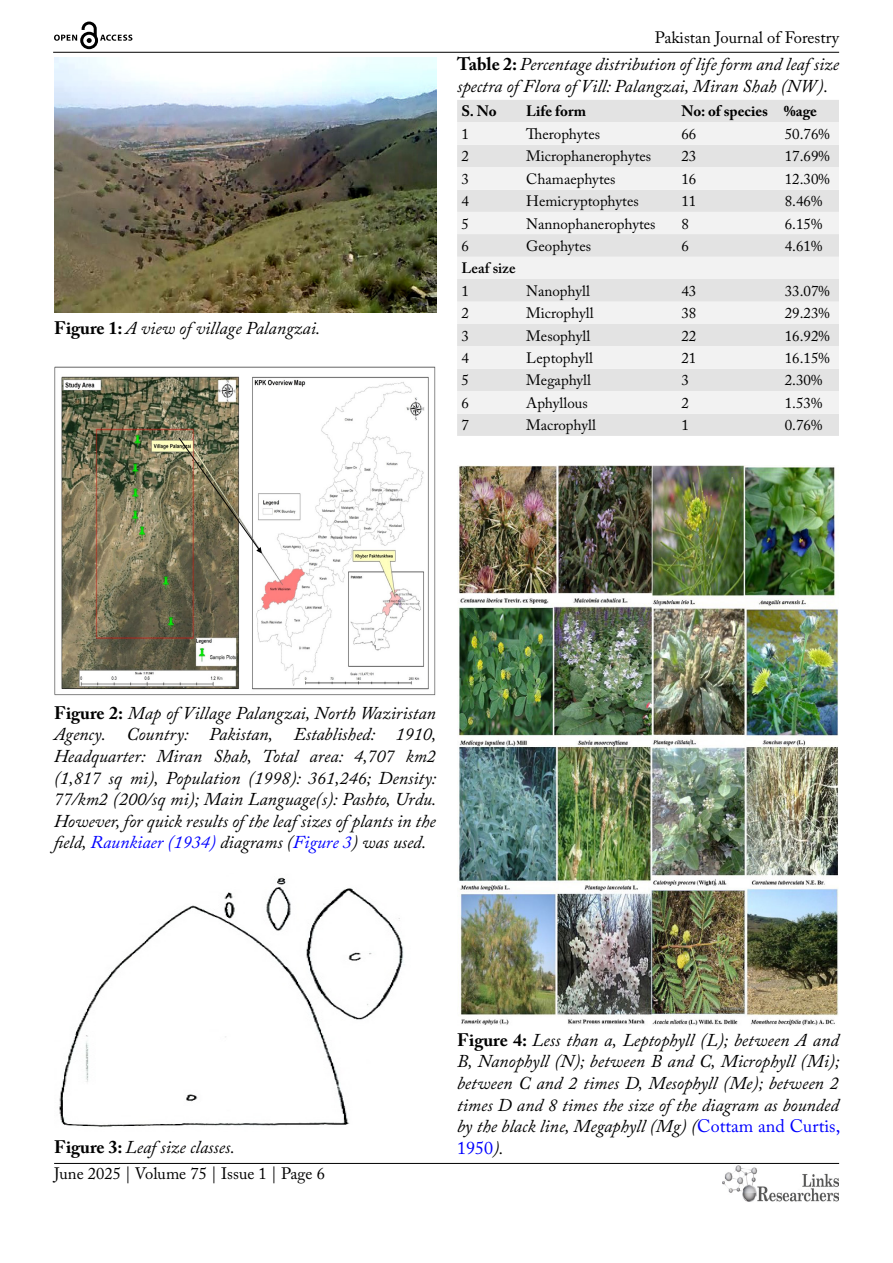
<style>
.page{position:relative;width:893px;height:1263px;background:#fff}
.page>*{position:absolute;margin:0;border:0;box-sizing:border-box;transform-origin:0 0}
.t1{font:italic 18px/21.6px "Adobe Caslon Pro";color:#000;text-align:justify}
.t2{font:16.5px "Adobe Caslon Pro";color:#000}
.t3{font:15px "Adobe Caslon Pro";color:#000}
.t4{font:700 15px "Adobe Caslon Pro";color:#000}
.t5{font:600 15px "Adobe Caslon Pro";color:#000}
.s1{font-weight:700;font-style:normal}
.s2{color:#00f}
.s3{font-style:normal;color:#00f}
</style>
<div class="page">
<hr style="left:53px;top:52px;width:786px;height:1px;background:#000">
<hr style="left:54px;top:1163px;width:785px;height:1px;background:#000">
<img style="left:722px;top:1166px;width:117px;height:36px">
<svg style="left:54px;top:22px;width:78px;height:27px"></svg>
<img style="left:54px;top:57px;width:382px;height:256px">
<img style="left:54px;top:366px;width:382px;height:330px">
<svg style="left:178px;top:436px;width:84px;height:117px"></svg>
<img style="left:59px;top:877px;width:345px;height:250px">
<div style="left:457px;top:100px;width:382px;height:336px;background:#e3e3e3"></div>
<svg style="left:457px;top:122px;width:382px;height:292px;fill:#f2f2f2"></svg>
<img style="left:458px;top:465px;width:381px;height:561px">
<p class="t1" style="left:54px;top:317px;width:268px"><span class="s1">Figure 1:</span> A view of village Palangzai.</p>
<p class="t2" style="left:655px;top:28px;width:186px">Pakistan Journal of Forestry</p>
<p class="t1" style="left:457px;top:53px;width:383px"><span class="s1">Table 2:</span> Percentage distribution of life form and leaf size spectra of Flora of Vill: Palangzai, Miran Shah (NW).</p>
<p class="t4" style="left:461px;top:103px;width:37px">S. No</p>
<p class="t4" style="left:526px;top:103px;width:61px">Life form</p>
<p class="t4" style="left:681px;top:103px;width:137px">No: of species %age</p>
<p class="t3" style="left:461px;top:125px;width:9px">1</p>
<p class="t3" style="left:526px;top:125px;width:75px">Therophytes</p>
<p class="t3" style="left:681px;top:125px;width:16px">66</p>
<p class="t3" style="left:785px;top:125px;width:47px">50.76%</p>
<p class="t3" style="left:461px;top:147px;width:9px">2</p>
<p class="t3" style="left:526px;top:147px;width:127px">Microphanerophytes</p>
<p class="t3" style="left:681px;top:147px;width:16px">23</p>
<p class="t3" style="left:785px;top:147px;width:47px">17.69%</p>
<p class="t3" style="left:461px;top:170px;width:9px">3</p>
<p class="t3" style="left:526px;top:170px;width:91px">Chamaephytes</p>
<p class="t3" style="left:681px;top:170px;width:16px">16</p>
<p class="t3" style="left:785px;top:170px;width:47px">12.30%</p>
<p class="t3" style="left:461px;top:192px;width:9px">4</p>
<p class="t3" style="left:526px;top:192px;width:114px">Hemicryptophytes</p>
<p class="t3" style="left:681px;top:192px;width:16px">11</p>
<p class="t3" style="left:785px;top:192px;width:39px">8.46%</p>
<p class="t3" style="left:461px;top:215px;width:9px">5</p>
<p class="t3" style="left:526px;top:215px;width:131px">Nannophanerophytes</p>
<p class="t3" style="left:681px;top:215px;width:9px">8</p>
<p class="t3" style="left:785px;top:215px;width:39px">6.15%</p>
<p class="t3" style="left:461px;top:237px;width:9px">6</p>
<p class="t3" style="left:526px;top:237px;width:66px">Geophytes</p>
<p class="t3" style="left:681px;top:237px;width:9px">6</p>
<p class="t3" style="left:785px;top:237px;width:39px">4.61%</p>
<p class="t5" style="left:461px;top:259px;width:56px">Leaf size</p>
<p class="t3" style="left:461px;top:282px;width:9px">1</p>
<p class="t3" style="left:526px;top:282px;width:65px">Nanophyll</p>
<p class="t3" style="left:681px;top:282px;width:16px">43</p>
<p class="t3" style="left:785px;top:282px;width:47px">33.07%</p>
<p class="t3" style="left:461px;top:304px;width:9px">2</p>
<p class="t3" style="left:526px;top:304px;width:69px">Microphyll</p>
<p class="t3" style="left:681px;top:304px;width:16px">38</p>
<p class="t3" style="left:785px;top:304px;width:47px">29.23%</p>
<p class="t3" style="left:461px;top:327px;width:9px">3</p>
<p class="t3" style="left:526px;top:327px;width:65px">Mesophyll</p>
<p class="t3" style="left:681px;top:327px;width:16px">22</p>
<p class="t3" style="left:785px;top:327px;width:47px">16.92%</p>
<p class="t3" style="left:461px;top:349px;width:9px">4</p>
<p class="t3" style="left:526px;top:349px;width:68px">Leptophyll</p>
<p class="t3" style="left:681px;top:349px;width:16px">21</p>
<p class="t3" style="left:785px;top:349px;width:47px">16.15%</p>
<p class="t3" style="left:461px;top:371px;width:9px">5</p>
<p class="t3" style="left:526px;top:371px;width:66px">Megaphyll</p>
<p class="t3" style="left:681px;top:371px;width:9px">3</p>
<p class="t3" style="left:785px;top:371px;width:39px">2.30%</p>
<p class="t3" style="left:461px;top:394px;width:9px">6</p>
<p class="t3" style="left:526px;top:394px;width:63px">Aphyllous</p>
<p class="t3" style="left:681px;top:394px;width:9px">2</p>
<p class="t3" style="left:785px;top:394px;width:39px">1.53%</p>
<p class="t3" style="left:461px;top:416px;width:9px">7</p>
<p class="t3" style="left:526px;top:416px;width:71px">Macrophyll</p>
<p class="t3" style="left:681px;top:416px;width:9px">1</p>
<p class="t3" style="left:785px;top:416px;width:39px">0.76%</p>
<p class="t1" style="left:54px;top:702px;width:384px"><span class="s1">Figure 2:</span> Map of Village Palangzai, North Waziristan Agency. Country: Pakistan, Established: 1910, Headquarter: Miran Shah, Total area: 4,707 km2 (1,817 sq mi), Population (1998): 361,246; Density:<br>77/km2 (200/sq mi); Main Language(s): Pashto, Urdu.<br>However, for quick results of the leaf sizes of plants in the field, <span class="s2">Raunkiaer (1934)</span> diagrams (<span class="s2">Figure 3</span>) was used.</p>
<p class="t1" style="left:54px;top:1136px;width:182px"><span class="s1">Figure 3:</span> Leaf size classes.</p>
<p class="t2" style="left:54px;top:1164px;width:272px">June 2025 | Volume 75 | Issue 1 | Page 6</p>
<p class="t1" style="left:457px;top:1029px;width:385px"><span class="s1">Figure 4:</span> Less than a, Leptophyll (L); between A and B, Nanophyll (N); between B and C, Microphyll (Mi); between C and 2 times D, Mesophyll (Me); between 2 times D and 8 times the size of the diagram as bounded by the black line, Megaphyll (Mg) (<span class="s3">Cottam and Curtis, 1950</span>).</p>
</div>
